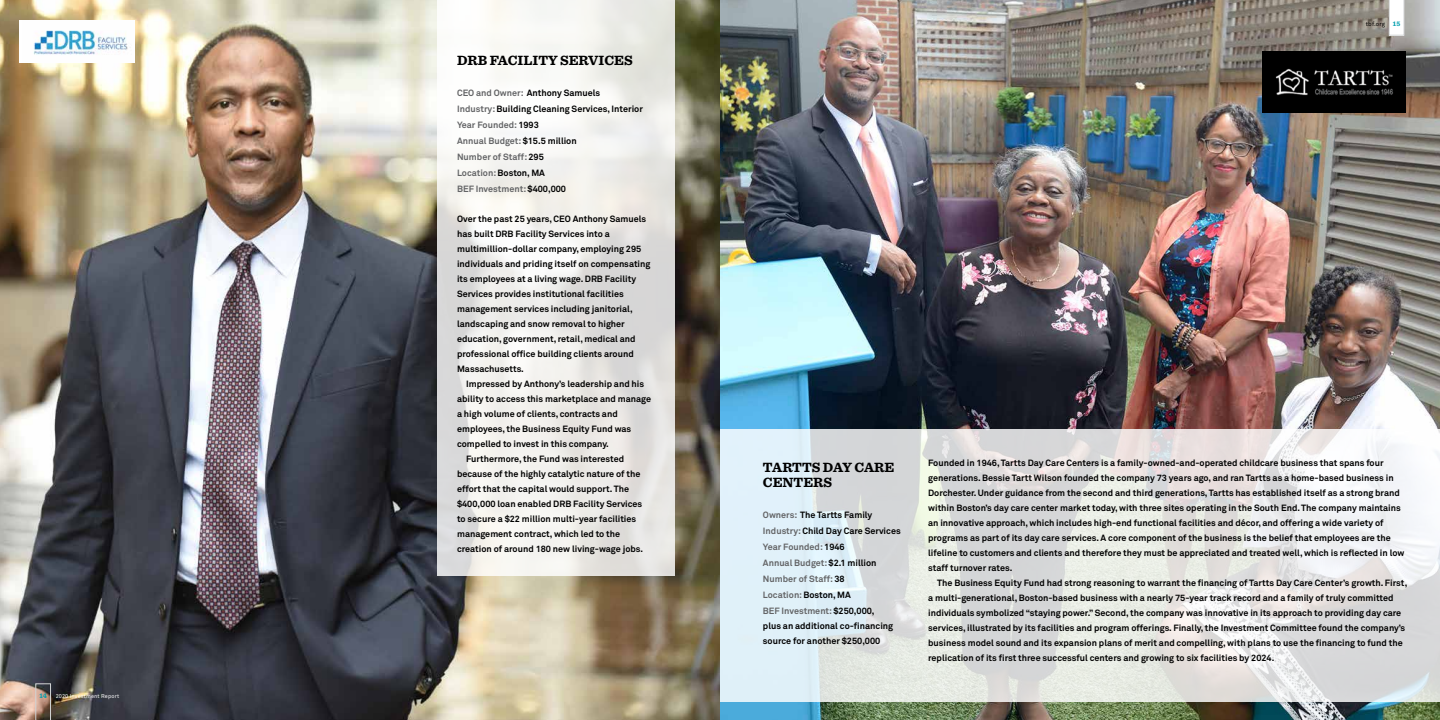
<style>
.page{position:relative;width:1440px;height:720px;background:#fff}
.page>*{position:absolute;margin:0;border:0;box-sizing:border-box;transform-origin:0 0}
.t1{font:700 14px/15px "Sentinel";color:#000}
.t2{font:700 9px/15px "Akkurat Pro";color:#000}
.t3{font:700 9px/16px "Akkurat Pro";color:#636466}
.t4{font:6px "Akkurat Pro";letter-spacing:.035em;color:#000}
.t5{font:5.5px "Akkurat Pro";letter-spacing:.025em;color:#fff}
.s1{font-family:"Sentinel";font-weight:700;font-size:7px;color:#009eae}
.s2{color:#000}
</style>
<div class="page">
<img style="left:0;top:0;width:1440px;height:720px">
<svg style="left:438px;top:0;width:237px;height:576px"></svg>
<svg style="left:720px;top:429px;width:720px;height:273px;background:#e2e5e5"></svg>
<div style="left:19px;top:21px;width:116px;height:42px;background:#fff"></div>
<img style="left:33px;top:30px;width:95px;height:25px">
<img style="left:1262px;top:52px;width:144px;height:60px">
<svg style="left:1389px;top:0;width:15px;height:35px"></svg>
<svg style="left:36px;top:684px;width:15px;height:36px"></svg>
<p class="t5" style="left:39px;top:692px;width:81px"><span class="s1">14</span> 2020 Investment Report</p>
<h1 class="t1" style="left:457px;top:52px;width:177px">DRB FACILITY SERVICES</h1>
<p class="t3" style="left:457px;top:85px;width:187px">CEO and Owner: <span class="s2">Anthony Samuels<br></span>Industry:<span class="s2">Building Cleaning Services, Interior<br></span>Year Founded: <span class="s2">1993<br></span>Annual Budget: <span class="s2">$15.5 million<br></span>Number of Staff: <span class="s2">295<br></span>Location: <span class="s2">Boston, MA<br></span>BEF Investment: <span class="s2">$400,000</span></p>
<p class="t2" style="left:457px;top:211px;width:195px">Over the past 25 years, CEO Anthony Samuels has built DRB Facility Services into a multimillion-dollar company, employing 295 individuals and priding itself on compensating its employees at a living wage. DRB Facility Services provides institutional facilities management services including janitorial, landscaping and snow removal to higher education, government, retail, medical and professional office building clients around Massachusetts.</p>
<p class="t2" style="left:466px;top:376px;width:180px">Impressed by Anthony’s leadership and his</p>
<p class="t2" style="left:457px;top:391px;width:196px">ability to access this marketplace and manage</p>
<p class="t2" style="left:457px;top:406px;width:162px">a high volume of clients, contracts and</p>
<p class="t2" style="left:457px;top:421px;width:176px">employees, the Business Equity Fund was</p>
<p class="t2" style="left:457px;top:436px;width:153px">compelled to invest in this company.</p>
<p class="t2" style="left:466px;top:451px;width:160px">Furthermore, the Fund was interested</p>
<p class="t2" style="left:457px;top:466px;width:185px">because of the highly catalytic nature of the</p>
<p class="t2" style="left:457px;top:481px;width:174px">effort that the capital would support. The</p>
<p class="t2" style="left:457px;top:496px;width:187px">$400,000 loan enabled DRB Facility Services</p>
<p class="t2" style="left:457px;top:511px;width:181px">to secure a $22 million multi-year facilities</p>
<p class="t2" style="left:457px;top:526px;width:165px">management contract, which led to the</p>
<p class="t2" style="left:457px;top:541px;width:188px">creation of around 180 new living-wage jobs.</p>
<p class="t4" style="left:1366px;top:20px;width:36px">tbf.org <span class="s1">15</span></p>
<h1 class="t1" style="left:763px;top:459px;width:133px">TARTTS DAY CARE<br>CENTERS</h1>
<p class="t3" style="left:763px;top:507px;width:139px">Owners: <span class="s2">The Tartts Family<br></span>Industry:<span class="s2">Child Day Care Services<br></span>Year Founded: <span class="s2">1946<br></span>Annual Budget: <span class="s2">$2.1 million<br></span>Number of Staff: <span class="s2">38<br></span>Location: <span class="s2">Boston, MA<br></span>BEF Investment: <span class="s2">$250,000,</span></p>
<p class="t2" style="left:763px;top:618px;width:132px">plus an additional co-financing source for another $250,000</p>
<p class="t2" style="left:928px;top:455px;width:478px">Founded in 1946, Tartts Day Care Centers is a family-owned-and-operated childcare business that spans four generations. Bessie Tartt Wilson founded the company 73 years ago, and ran Tartts as a home-based business in Dorchester. Under guidance from the second and third generations, Tartts has established itself as a strong brand within Boston’s day care center market today, with three sites operating in the South End. The company maintains an innovative approach, which includes high-end functional facilities and décor, and offering a wide variety of programs as part of its day care services. A core component of the business is the belief that employees are the lifeline to customers and clients and therefore they must be appreciated and treated well, which is reflected in low staff turnover rates.</p>
<p class="t2" style="left:928px;top:575px;width:481px;text-indent:9px">The Business Equity Fund had strong reasoning to warrant the financing of Tartts Day Care Center’s growth. First, a multi-generational, Boston-based business with a nearly 75-year track record and a family of truly committed individuals symbolized “staying power.” Second, the company was innovative in its approach to providing day care services, illustrated by its facilities and program offerings. Finally, the Investment Committee found the company’s business model sound and its expansion plans of merit and compelling, with plans to use the financing to fund the replication of its first three successful centers and growing to six facilities by 2024.</p>
</div>
